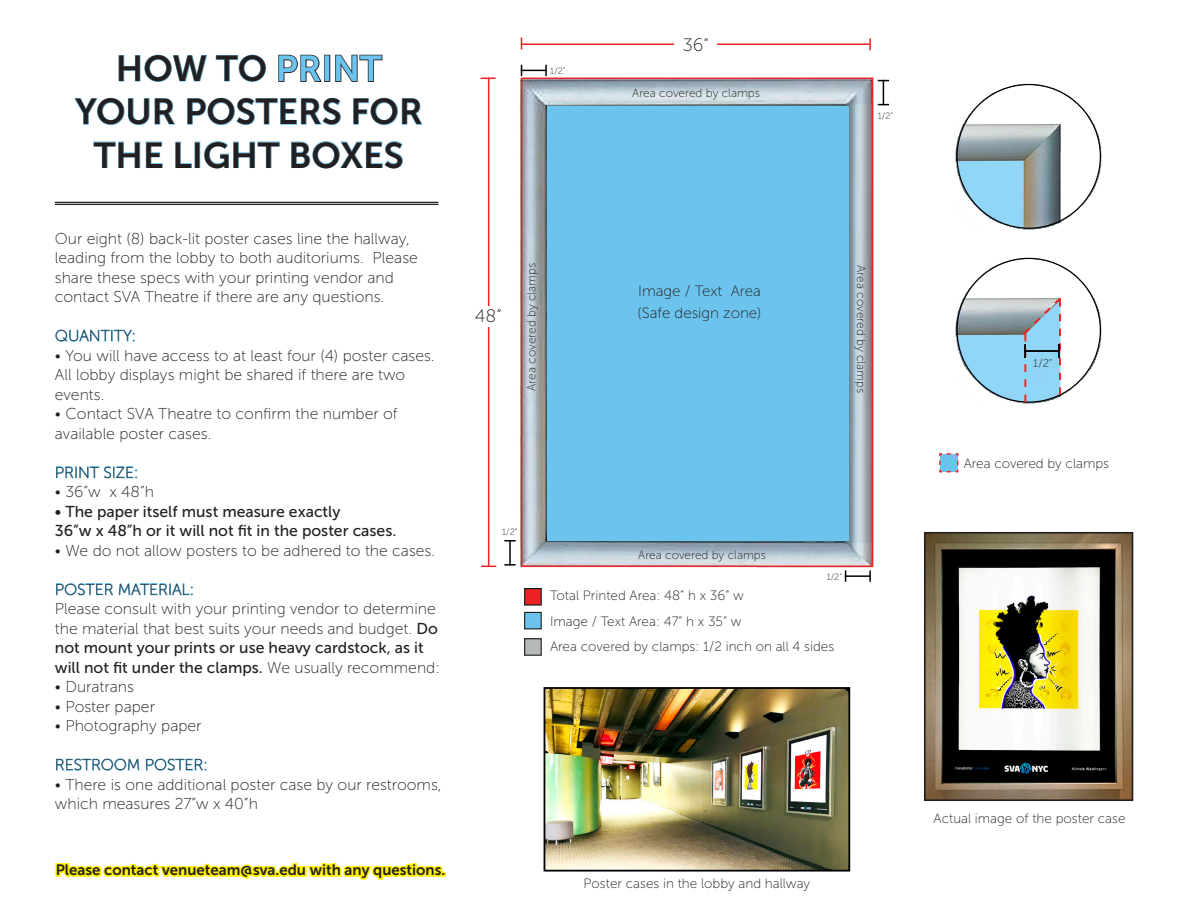
<style>
.page{position:relative;width:1188px;height:918px;background:#fff}
.page>*{position:absolute;margin:0;border:0;box-sizing:border-box;transform-origin:0 0}
.t1{font:36px/43.2px "Museo Sans 700";color:#231f20;text-align:center}
.t2{font:18px "Museo Sans 100";color:#231f20}
.t3{font:15.75px/19.5px "Museo Sans 100";color:#231f20}
.t4{font:15.75px "Museo Sans 500";color:#231f20}
.t5{font:15px "Museo Sans 700";color:#231f20}
.t6{font:15px "Museo Sans 100";color:#231f20}
.t7{font:13.5px "Museo Sans 100";color:#231f20}
.t8{font:11.85px "Museo Sans 100";color:#231f20}
.t9{font:11.25px "Museo Sans 100";color:#231f20}
.t10{font:9.15px "Museo Sans 100";color:#231f20}
.s1{color:#6cc4ee}
.s2{font-family:"Museo Sans 500"}
</style>
<div class="page">
<div style="left:525px;top:612px;width:16px;height:17px;background:#6cc4ee"></div>
<div style="left:524px;top:612px;width:18px;height:17px;border:1px solid #231f20"></div>
<div style="left:525px;top:639px;width:16px;height:16px;background:#b6b9ba"></div>
<div style="left:524px;top:638px;width:18px;height:18px;border:1px solid #231f20"></div>
<div style="left:524px;top:588px;width:18px;height:18px;background:#ee2123;border:1px solid #041f22"></div>
<img style="left:956px;top:83px;width:146px;height:147px">
<img style="left:956px;top:257px;width:146px;height:147px">
<svg style="left:1022px;top:295px;width:41px;height:107px"></svg>
<svg style="left:939px;top:453px;width:20px;height:20px"></svg>
<img style="left:519px;top:75px;width:355px;height:493px">
<hr style="left:521px;top:44px;width:349px;height:1px;background:#ee2123">
<svg style="left:869px;top:38px;width:2px;height:12px"></svg>
<div style="left:675px;top:38px;width:42px;height:19px;background:#fff"></div>
<hr style="left:488px;top:78px;width:1px;height:488px;background:#ee2123">
<svg style="left:481px;top:78px;width:15px;height:1px"></svg>
<svg style="left:481px;top:566px;width:15px;height:1px"></svg>
<div style="left:465px;top:306px;width:47px;height:20px;background:#fff"></div>
<svg style="left:878px;top:80px;width:11px;height:25px"></svg>
<svg style="left:521px;top:65px;width:26px;height:11px"></svg>
<div style="left:548px;top:106px;width:301px;height:435px;background:#6cc4ee"></div>
<hr style="left:845px;top:575px;width:26px;height:2px;background:#000">
<svg style="left:869px;top:571px;width:2px;height:11px"></svg>
<hr style="left:509px;top:540px;width:2px;height:26px;background:#000">
<svg style="left:504px;top:564px;width:12px;height:2px"></svg>
<svg style="left:504px;top:540px;width:12px;height:2px"></svg>
<svg style="left:118px;top:54px;width:89px;height:28px"></svg>
<svg style="left:216px;top:54px;width:50px;height:28px"></svg>
<svg style="left:278px;top:54px;width:44px;height:28px"></svg>
<div style="left:324px;top:55px;width:6px;height:27px;border:2px solid #231f20"></div>
<svg style="left:335px;top:54px;width:48px;height:28px"></svg>
<svg style="left:74px;top:98px;width:102px;height:28px"></svg>
<svg style="left:187px;top:98px;width:154px;height:28px"></svg>
<svg style="left:353px;top:98px;width:70px;height:28px"></svg>
<svg style="left:93px;top:141px;width:70px;height:27px"></svg>
<svg style="left:175px;top:141px;width:17px;height:27px"></svg>
<div style="left:195px;top:142px;width:5px;height:26px;border:1px solid #6cc4ee"></div>
<svg style="left:204px;top:141px;width:76px;height:28px"></svg>
<svg style="left:291px;top:141px;width:112px;height:28px"></svg>
<svg style="left:55px;top:329px;width:80px;height:13px"></svg>
<svg style="left:56px;top:466px;width:81px;height:13px"></svg>
<svg style="left:56px;top:583px;width:137px;height:13px"></svg>
<svg style="left:56px;top:758px;width:84px;height:13px"></svg>
<svg style="left:146px;top:758px;width:60px;height:13px"></svg>
<hr style="left:55px;top:202px;width:383px;height:1px;background:#231f20">
<hr style="left:55px;top:204px;width:383px;height:1px;background:#231f20">
<img style="left:927px;top:535px;width:203px;height:263px">
<div style="left:924px;top:532px;width:209px;height:269px;border:2px solid #231f20"></div>
<img style="left:547px;top:690px;width:300px;height:179px">
<div style="left:544px;top:687px;width:306px;height:185px;border:2px solid #000"></div>
<svg style="left:55px;top:863px;width:391px;height:17px"></svg>
<p class="t1" style="left:116px;top:47px;width:267px">HOW TO <span class="s1">PRINT</span></p>
<p class="t1" style="left:75px;top:90px;width:349px">YOUR POSTERS FOR<br>THE LIGHT BOXES</p>
<p class="t3" style="left:55px;top:229px;width:365px">Our eight (8) back-lit poster cases line the hallway, leading from the lobby to both auditoriums. Please share these specs with your printing vendor and contact SVA Theatre if there are any questions.</p>
<p class="t3" style="left:55px;top:326px;width:83px">QUANTITY:</p>
<p class="t3" style="left:55px;top:346px;width:381px">• You will have access to at least four (4) poster cases.<br>All lobby displays might be shared if there are two events.</p>
<p class="t3" style="left:55px;top:404px;width:344px">• Contact SVA Theatre to confirm the number of available poster cases.</p>
<p class="t3" style="left:55px;top:463px;width:85px">PRINT SIZE:</p>
<p class="t3" style="left:55px;top:482px;width:101px">• 36”w x 48”h</p>
<p class="t4" style="left:55px;top:503px;width:287px">• The paper itself must measure exactly</p>
<p class="t4" style="left:55px;top:522px;width:343px">36”w x 48”h or it will not fit in the poster cases.</p>
<p class="t3" style="left:55px;top:541px;width:382px">• We do not allow posters to be adhered to the cases.</p>
<p class="t3" style="left:55px;top:580px;width:141px">POSTER MATERIAL:</p>
<p class="t3" style="left:55px;top:599px;width:387px">Please consult with your printing vendor to determine the material that best suits your needs and budget. <span class="s2">Do not mount your prints or use heavy cardstock, as it will not fit under the clamps.</span> We usually recommend:</p>
<p class="t3" style="left:55px;top:677px;width:81px">• Duratrans</p>
<p class="t3" style="left:55px;top:697px;width:102px">• Poster paper</p>
<p class="t3" style="left:55px;top:716px;width:148px">• Photography paper</p>
<p class="t3" style="left:55px;top:755px;width:155px">RESTROOM POSTER:</p>
<p class="t3" style="left:55px;top:775px;width:388px">• There is one additional poster case by our restrooms, which measures 27”w x 40”h</p>
<p class="t5" style="left:56px;top:862px;width:391px">Please contact venueteam@sva.edu with any questions.</p>
<p class="t10" style="left:550px;top:66px;width:17px">1/2”</p>
<p class="t2" style="left:683px;top:35px;width:27px">36”</p>
<p class="t8" style="left:632px;top:86px;width:129px">Area covered by clamps</p>
<p class="t10" style="left:878px;top:111px;width:17px">1/2”</p>
<p class="t2" style="left:475px;top:307px;width:28px">48”</p>
<p class="t8" style="left:525px;top:391px;width:129px;rotate:-90deg">Area covered by clamps</p>
<p class="t8" style="left:868px;top:265px;width:129px;rotate:90deg">Area covered by clamps</p>
<p class="t6" style="left:638px;top:283px;width:124px">Image / Text Area</p>
<p class="t6" style="left:638px;top:305px;width:125px">(Safe design zone)</p>
<p class="t10" style="left:502px;top:527px;width:17px">1/2”</p>
<p class="t8" style="left:638px;top:548px;width:129px">Area covered by clamps</p>
<p class="t7" style="left:550px;top:589px;width:195px">Total Printed Area: 48” h x 36” w</p>
<p class="t10" style="left:827px;top:572px;width:17px">1/2”</p>
<p class="t7" style="left:550px;top:614px;width:193px">Image / Text Area: 47” h x 35” w</p>
<p class="t7" style="left:550px;top:639px;width:286px">Area covered by clamps: 1/2 inch on all 4 sides</p>
<p class="t7" style="left:584px;top:876px;width:228px">Poster cases in the lobby and hallway</p>
<p class="t9" style="left:1033px;top:357px;width:21px">1/2”</p>
<p class="t7" style="left:964px;top:456px;width:147px">Area covered by clamps</p>
<p class="t7" style="left:934px;top:811px;width:194px">Actual image of the poster case</p>
</div>
